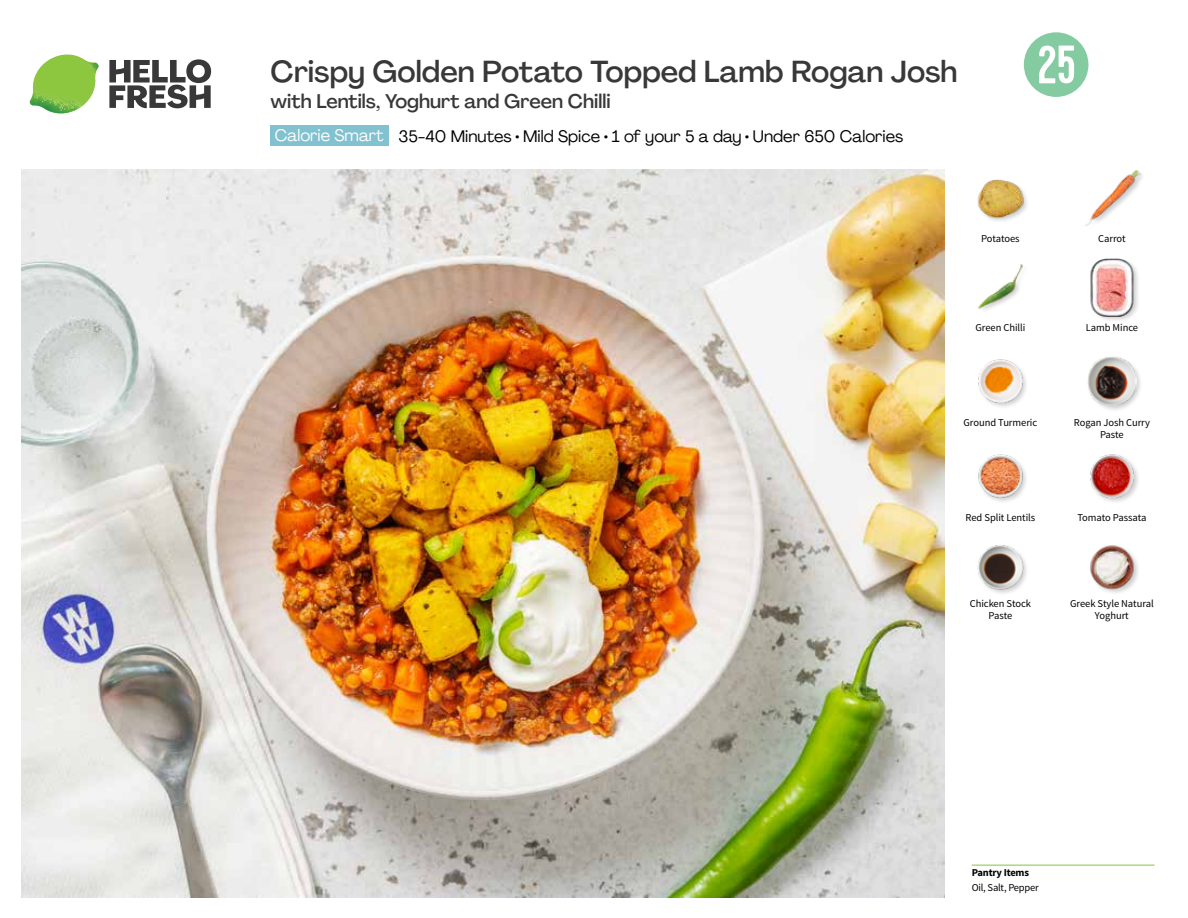
<style>
.page{position:relative;width:1188px;height:918px;background:#fff}
.page>*{position:absolute;margin:0;border:0;box-sizing:border-box;transform-origin:0 0}
.t1{font:54px "Kapra";color:#fff}
.t2{font:500 30px "Agrandir";color:#383839}
.t3{font:500 19.5px "Agrandir";color:#383839}
.t4{font:16.5px "Agrandir";color:#000}
.t5{font:10.5px/12px "Source Sans Pro";letter-spacing:-.005em;color:#000;text-align:center}
.t6{font:700 10.5px "Source Sans Pro";letter-spacing:-.02em;color:#000}
.s1{color:#fff}
</style>
<div class="page">
<svg style="left:109px;top:59px;width:102px;height:49px"></svg>
<img style="left:30px;top:55px;width:69px;height:59px">
<img style="left:21px;top:170px;width:924px;height:728px">
<div style="left:271px;top:126px;width:118px;height:20px;background:#82c1cf"></div>
<hr style="left:972px;top:865px;width:183px;height:1px;background:#82c341">
<img style="left:977px;top:545px;width:50px;height:49px">
<img style="left:1090px;top:545px;width:48px;height:48px">
<img style="left:978px;top:359px;width:48px;height:48px">
<img style="left:978px;top:454px;width:48px;height:48px">
<img style="left:1090px;top:454px;width:48px;height:48px">
<div style="left:1087px;top:356px;width:56px;height:56px;background:#000;opacity:.2"></div>
<img style="left:1088px;top:357px;width:48px;height:48px">
<img style="left:977px;top:179px;width:50px;height:42px">
<img style="left:978px;top:264px;width:45px;height:46px">
<div style="left:1090px;top:258px;width:50px;height:65px;background:#000;opacity:.2"></div>
<img style="left:1090px;top:259px;width:50px;height:57px">
<img style="left:1085px;top:170px;width:56px;height:56px">
<svg style="left:1023px;top:32px;width:66px;height:65px"></svg>
<h2 class="t2" style="left:271px;top:53px;width:688px">Crispy Golden Potato Topped Lamb Rogan Josh</h2>
<h3 class="t3" style="left:271px;top:89px;width:342px">with Lentils, Yoghurt and Green Chilli</h3>
<h3 class="t4" style="left:275px;top:126px;width:630px"><span class="s1">Calorie Smart</span> 35-40 Minutes • Mild Spice • 1 of your 5 a day • Under 650 Calories</h3>
<h1 class="t1" style="left:1038px;top:34px;width:40px">25</h1>
<p class="t5" style="left:981px;top:232px;width:40px">Potatoes</p>
<p class="t5" style="left:1098px;top:232px;width:29px">Carrot</p>
<p class="t5" style="left:975px;top:322px;width:51px">Green Chilli</p>
<p class="t5" style="left:1086px;top:322px;width:54px">Lamb Mince</p>
<p class="t5" style="left:964px;top:416px;width:75px">Ground Turmeric</p>
<p class="t5" style="left:1074px;top:416px;width:78px">Rogan Josh Curry<br>Paste</p>
<p class="t5" style="left:966px;top:511px;width:71px">Red Split Lentils</p>
<p class="t5" style="left:1077px;top:511px;width:71px">Tomato Passata</p>
<p class="t5" style="left:970px;top:598px;width:63px">Chicken Stock<br>Paste</p>
<p class="t5" style="left:1070px;top:598px;width:85px">Greek Style Natural<br>Yoghurt</p>
<p class="t6" style="left:972px;top:866px;width:59px">Pantry Items</p>
<p class="t5" style="left:972px;top:881px;width:69px">Oil, Salt, Pepper</p>
</div>
